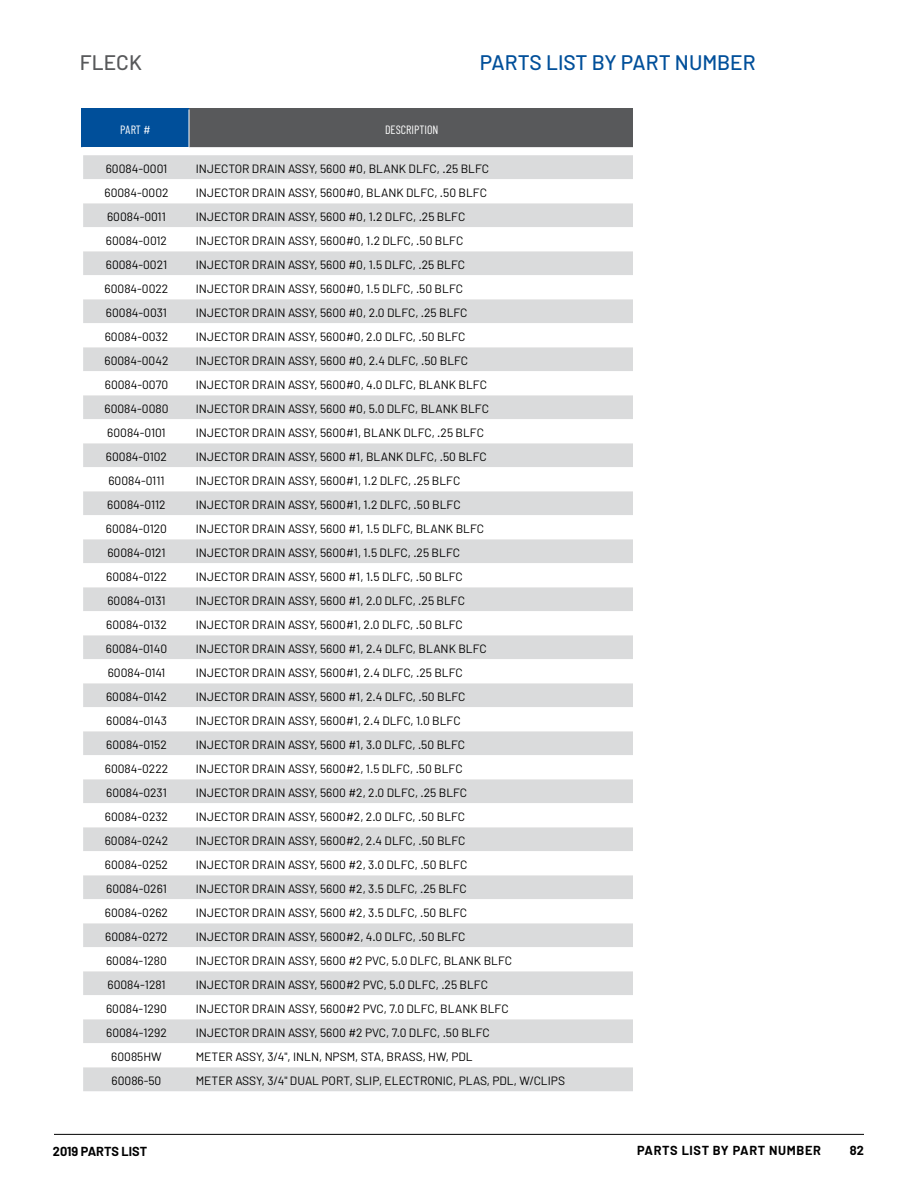
<style>
.page{position:relative;width:918px;height:1188px;background:#fff}
.page>*{position:absolute;margin:0;border:0;box-sizing:border-box;transform-origin:0 0}
.t1{font:500 21px "Barlow";color:#004f9a}
.t2{font:500 21px "Barlow";color:#58595b}
.t3{font:700 12.75px "Barlow";letter-spacing:.05em;color:#000}
.t4{font:700 12.75px "Barlow";color:#000}
.t5{font:12px "Barlow";color:#000}
.t6{font:12px "Barlow Condensed";color:#fff}
</style>
<div class="page">
<hr style="left:54px;top:1134px;width:810px;height:1px;background:#000">
<div style="left:82px;top:109px;width:107px;height:38px;background:#004f9a"></div>
<div style="left:190px;top:110px;width:443px;height:37px;background:#58595b"></div>
<hr style="left:81px;top:109px;width:1px;height:38px;background:#004f9a">
<hr style="left:81px;top:108px;width:108px;height:2px;background:#004f9a">
<hr style="left:189px;top:108px;width:445px;height:2px;background:#58595b">
<hr style="left:189px;top:109px;width:1px;height:38px;background:#fff">
<div style="left:83px;top:155px;width:550px;height:936px;background:#dadbdc"></div>
<svg style="left:83px;top:179px;width:550px;height:888px"></svg>
<h1 class="t2" style="left:80px;top:49px;width:64px">FLECK</h1>
<h1 class="t1" style="left:480px;top:49px;width:277px">PARTS LIST BY PART NUMBER</h1>
<p class="t6" style="left:120px;top:122px;width:32px">PART #</p>
<p class="t6" style="left:385px;top:122px;width:55px">DESCRIPTION</p>
<p class="t5" style="left:106px;top:161px;width:63px">60084-0001</p>
<p class="t5" style="left:196px;top:161px;width:295px">INJECTOR DRAIN ASSY, 5600 #0, BLANK DLFC, .25 BLFC</p>
<p class="t5" style="left:104px;top:185px;width:66px">60084-0002</p>
<p class="t5" style="left:196px;top:185px;width:293px">INJECTOR DRAIN ASSY, 5600#0, BLANK DLFC, .50 BLFC</p>
<p class="t5" style="left:107px;top:209px;width:60px">60084-0011</p>
<p class="t5" style="left:196px;top:209px;width:271px">INJECTOR DRAIN ASSY, 5600 #0, 1.2 DLFC, .25 BLFC</p>
<p class="t5" style="left:106px;top:233px;width:63px">60084-0012</p>
<p class="t5" style="left:196px;top:233px;width:269px">INJECTOR DRAIN ASSY, 5600#0, 1.2 DLFC, .50 BLFC</p>
<p class="t5" style="left:106px;top:257px;width:63px">60084-0021</p>
<p class="t5" style="left:196px;top:257px;width:271px">INJECTOR DRAIN ASSY, 5600 #0, 1.5 DLFC, .25 BLFC</p>
<p class="t5" style="left:105px;top:281px;width:65px">60084-0022</p>
<p class="t5" style="left:196px;top:281px;width:269px">INJECTOR DRAIN ASSY, 5600#0, 1.5 DLFC, .50 BLFC</p>
<p class="t5" style="left:106px;top:305px;width:63px">60084-0031</p>
<p class="t5" style="left:196px;top:305px;width:273px">INJECTOR DRAIN ASSY, 5600 #0, 2.0 DLFC, .25 BLFC</p>
<p class="t5" style="left:105px;top:329px;width:65px">60084-0032</p>
<p class="t5" style="left:196px;top:329px;width:271px">INJECTOR DRAIN ASSY, 5600#0, 2.0 DLFC, .50 BLFC</p>
<p class="t5" style="left:105px;top:353px;width:65px">60084-0042</p>
<p class="t5" style="left:196px;top:353px;width:274px">INJECTOR DRAIN ASSY, 5600 #0, 2.4 DLFC, .50 BLFC</p>
<p class="t5" style="left:105px;top:377px;width:65px">60084-0070</p>
<p class="t5" style="left:196px;top:377px;width:293px">INJECTOR DRAIN ASSY, 5600#0, 4.0 DLFC, BLANK BLFC</p>
<p class="t5" style="left:105px;top:401px;width:65px">60084-0080</p>
<p class="t5" style="left:196px;top:401px;width:295px">INJECTOR DRAIN ASSY, 5600 #0, 5.0 DLFC, BLANK BLFC</p>
<p class="t5" style="left:107px;top:425px;width:60px">60084-0101</p>
<p class="t5" style="left:196px;top:425px;width:290px">INJECTOR DRAIN ASSY, 5600#1, BLANK DLFC, .25 BLFC</p>
<p class="t5" style="left:106px;top:449px;width:63px">60084-0102</p>
<p class="t5" style="left:196px;top:449px;width:292px">INJECTOR DRAIN ASSY, 5600 #1, BLANK DLFC, .50 BLFC</p>
<p class="t5" style="left:108px;top:473px;width:58px">60084-0111</p>
<p class="t5" style="left:196px;top:473px;width:266px">INJECTOR DRAIN ASSY, 5600#1, 1.2 DLFC, .25 BLFC</p>
<p class="t5" style="left:107px;top:497px;width:60px">60084-0112</p>
<p class="t5" style="left:196px;top:497px;width:266px">INJECTOR DRAIN ASSY, 5600#1, 1.2 DLFC, .50 BLFC</p>
<p class="t5" style="left:106px;top:521px;width:63px">60084-0120</p>
<p class="t5" style="left:196px;top:521px;width:290px">INJECTOR DRAIN ASSY, 5600 #1, 1.5 DLFC, BLANK BLFC</p>
<p class="t5" style="left:107px;top:545px;width:60px">60084-0121</p>
<p class="t5" style="left:196px;top:545px;width:266px">INJECTOR DRAIN ASSY, 5600#1, 1.5 DLFC, .25 BLFC</p>
<p class="t5" style="left:106px;top:569px;width:62px">60084-0122</p>
<p class="t5" style="left:196px;top:569px;width:268px">INJECTOR DRAIN ASSY, 5600 #1, 1.5 DLFC, .50 BLFC</p>
<p class="t5" style="left:107px;top:593px;width:60px">60084-0131</p>
<p class="t5" style="left:196px;top:593px;width:271px">INJECTOR DRAIN ASSY, 5600 #1, 2.0 DLFC, .25 BLFC</p>
<p class="t5" style="left:106px;top:617px;width:62px">60084-0132</p>
<p class="t5" style="left:196px;top:617px;width:269px">INJECTOR DRAIN ASSY, 5600#1, 2.0 DLFC, .50 BLFC</p>
<p class="t5" style="left:106px;top:641px;width:63px">60084-0140</p>
<p class="t5" style="left:196px;top:641px;width:292px">INJECTOR DRAIN ASSY, 5600 #1, 2.4 DLFC, BLANK BLFC</p>
<p class="t5" style="left:108px;top:665px;width:59px">60084-0141</p>
<p class="t5" style="left:196px;top:665px;width:268px">INJECTOR DRAIN ASSY, 5600#1, 2.4 DLFC, .25 BLFC</p>
<p class="t5" style="left:106px;top:689px;width:62px">60084-0142</p>
<p class="t5" style="left:196px;top:689px;width:271px">INJECTOR DRAIN ASSY, 5600 #1, 2.4 DLFC, .50 BLFC</p>
<p class="t5" style="left:106px;top:713px;width:62px">60084-0143</p>
<p class="t5" style="left:196px;top:713px;width:266px">INJECTOR DRAIN ASSY, 5600#1, 2.4 DLFC, 1.0 BLFC</p>
<p class="t5" style="left:106px;top:737px;width:62px">60084-0152</p>
<p class="t5" style="left:196px;top:737px;width:271px">INJECTOR DRAIN ASSY, 5600 #1, 3.0 DLFC, .50 BLFC</p>
<p class="t5" style="left:105px;top:761px;width:65px">60084-0222</p>
<p class="t5" style="left:196px;top:761px;width:268px">INJECTOR DRAIN ASSY, 5600#2, 1.5 DLFC, .50 BLFC</p>
<p class="t5" style="left:106px;top:785px;width:62px">60084-0231</p>
<p class="t5" style="left:196px;top:785px;width:273px">INJECTOR DRAIN ASSY, 5600 #2, 2.0 DLFC, .25 BLFC</p>
<p class="t5" style="left:105px;top:809px;width:65px">60084-0232</p>
<p class="t5" style="left:196px;top:809px;width:271px">INJECTOR DRAIN ASSY, 5600#2, 2.0 DLFC, .50 BLFC</p>
<p class="t5" style="left:105px;top:833px;width:65px">60084-0242</p>
<p class="t5" style="left:196px;top:833px;width:271px">INJECTOR DRAIN ASSY, 5600#2, 2.4 DLFC, .50 BLFC</p>
<p class="t5" style="left:105px;top:857px;width:65px">60084-0252</p>
<p class="t5" style="left:196px;top:857px;width:273px">INJECTOR DRAIN ASSY, 5600 #2, 3.0 DLFC, .50 BLFC</p>
<p class="t5" style="left:106px;top:881px;width:62px">60084-0261</p>
<p class="t5" style="left:196px;top:881px;width:272px">INJECTOR DRAIN ASSY, 5600 #2, 3.5 DLFC, .25 BLFC</p>
<p class="t5" style="left:105px;top:905px;width:65px">60084-0262</p>
<p class="t5" style="left:196px;top:905px;width:273px">INJECTOR DRAIN ASSY, 5600 #2, 3.5 DLFC, .50 BLFC</p>
<p class="t5" style="left:105px;top:929px;width:64px">60084-0272</p>
<p class="t5" style="left:196px;top:929px;width:271px">INJECTOR DRAIN ASSY, 5600#2, 4.0 DLFC, .50 BLFC</p>
<p class="t5" style="left:106px;top:953px;width:62px">60084-1280</p>
<p class="t5" style="left:196px;top:953px;width:318px">INJECTOR DRAIN ASSY, 5600 #2 PVC, 5.0 DLFC, BLANK BLFC</p>
<p class="t5" style="left:108px;top:977px;width:59px">60084-1281</p>
<p class="t5" style="left:196px;top:977px;width:294px">INJECTOR DRAIN ASSY, 5600#2 PVC, 5.0 DLFC, .25 BLFC</p>
<p class="t5" style="left:106px;top:1001px;width:62px">60084-1290</p>
<p class="t5" style="left:196px;top:1001px;width:314px">INJECTOR DRAIN ASSY, 5600#2 PVC, 7.0 DLFC, BLANK BLFC</p>
<p class="t5" style="left:106px;top:1025px;width:62px">60084-1292</p>
<p class="t5" style="left:196px;top:1025px;width:295px">INJECTOR DRAIN ASSY, 5600 #2 PVC, 7.0 DLFC, .50 BLFC</p>
<p class="t5" style="left:111px;top:1049px;width:52px">60085HW</p>
<p class="t5" style="left:196px;top:1049px;width:278px">METER ASSY, 3/4", INLN, NPSM, STA, BRASS, HW, PDL</p>
<p class="t5" style="left:112px;top:1073px;width:51px">60086-50</p>
<p class="t5" style="left:196px;top:1073px;width:371px">METER ASSY, 3/4" DUAL PORT, SLIP, ELECTRONIC, PLAS, PDL, W/CLIPS</p>
<p class="t3" style="left:54px;top:1143px;width:144px">FLECK 2019 PRICE LIST</p>
<p class="t3" style="left:637px;top:1143px;width:185px">PARTS LIST BY PART NUMBER</p>
<p class="t3" style="left:850px;top:1142px;width:16px">82</p>
<p class="t4" style="left:53px;top:1143px;width:96px">2019 PARTS LIST</p>
</div>
